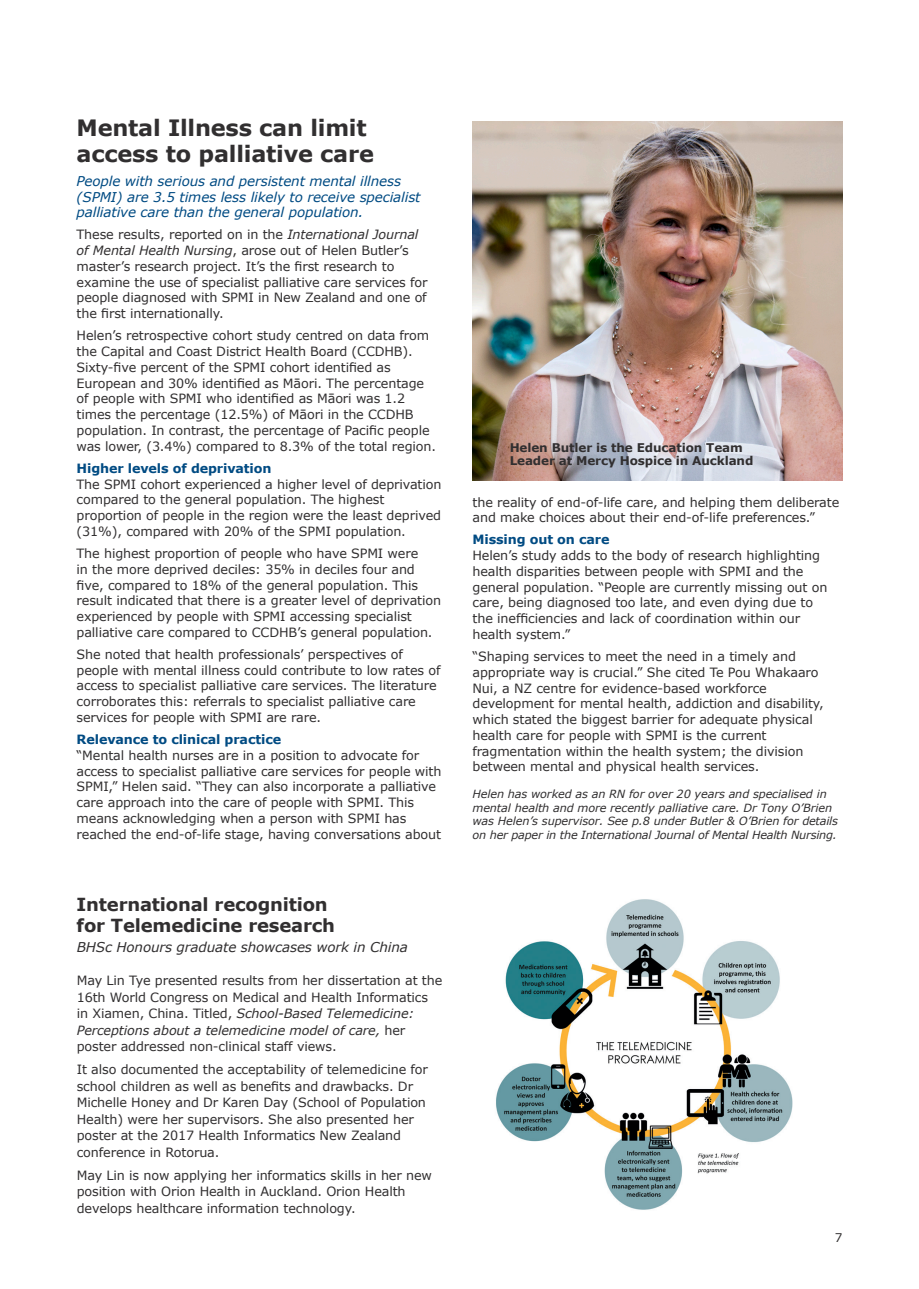
<style>
.page{position:relative;width:919px;height:1289px;background:#fff}
.page>*{position:absolute;margin:0;border:0;box-sizing:border-box;transform-origin:0 0}
.t1{font:700 22.5px/25.5px "Verdana";letter-spacing:-.01em;color:#312f30}
.publications-copy{font:700 18px/21px "Verdana";letter-spacing:-.01em;color:#312f30}
.t2{font:italic 13.5px/15.8px "Verdana";letter-spacing:-.01em;color:#004b83}
.publications-copy-2{font:italic 13.5px "Verdana";letter-spacing:-.01em;color:#312f30}
.t3{font:12.75px/15.8px "Verdana";letter-spacing:-.01em;color:#312f30}
.t4{font:700 12px/13.5px "Verdana";letter-spacing:-.01em;color:#312f30}
.publications-copy-3{font:12px "Verdana";color:#312f30}
.t5{font:italic 11.25px/13.5px "Verdana";letter-spacing:-.01em;color:#312f30}
.s1{font-style:italic}
.s2{font-weight:700;color:#004b83}
</style>
<div class="page">
<img style="left:472px;top:121px;width:370px;height:359px">
<img style="left:496px;top:899px;width:297px;height:311px">
<p class="t1" style="left:77px;top:115px;width:299px">Mental Illness can limit access to palliative care</p>
<p class="t2" style="left:77px;top:173px;width:345px">People with serious and persistent mental illness (SPMI) are 3.5 times less likely to receive specialist palliative care than the general population.</p>
<p class="t3" style="left:77px;top:227px;width:352px">These results, reported on in the <span class="s1">International Journal of Mental Health Nursing</span>, arose out of Helen Butler’s master’s research project. It’s the first research to examine the use of specialist palliative care services for people diagnosed with SPMI in New Zealand and one of the first internationally.</p>
<p class="t3" style="left:77px;top:328px;width:361px">Helen’s retrospective cohort study centred on data from the Capital and Coast District Health Board (CCDHB).<br>Sixty-five percent of the SPMI cohort identified as European and 30% identified as Māori. The percentage of people with SPMI who identified as Māori was 1.2 times the percentage (12.5%) of Māori in the CCDHB population. In contrast, the percentage of Pacific people was lower, (3.4%) compared to 8.3% of the total region.</p>
<p class="t3" style="left:77px;top:460px;width:366px"><span class="s2">Higher levels of deprivation<br></span>The SPMI cohort experienced a higher level of deprivation compared to the general population. The highest proportion of people in the region were the least deprived (31%), compared with 20% of the SPMI population.</p>
<p class="t3" style="left:77px;top:545px;width:366px">The highest proportion of people who have SPMI were<br>in the more deprived deciles: 35% in deciles four and five, compared to 18% of the general population. This result indicated that there is a greater level of deprivation experienced by people with SPMI accessing specialist palliative care compared to CCDHB’s general population.</p>
<p class="t3" style="left:77px;top:646px;width:365px">She noted that health professionals’ perspectives of people with mental illness could contribute to low rates of access to specialist palliative care services. The literature corroborates this: referrals to specialist palliative care services for people with SPMI are rare.</p>
<p class="t3" style="left:77px;top:731px;width:366px"><span class="s2">Relevance to clinical practice<br></span>“Mental health nurses are in a position to advocate for access to specialist palliative care services for people with SPMI,” Helen said. “They can also incorporate a palliative care approach into the care of people with SPMI. This means acknowledging when a person with SPMI has reached the end-of-life stage, having conversations about</p>
<p class="publications-copy" style="left:77px;top:893px;width:260px">International recognition for Telemedicine research</p>
<p class="publications-copy-2" style="left:77px;top:937px;width:332px">BHSc Honours graduate showcases work in China</p>
<p class="t3" style="left:77px;top:972px;width:367px;line-height:16.5px">May Lin Tye presented results from her dissertation at the 16th World Congress on Medical and Health Informatics in Xiamen, China. Titled, <span class="s1">School-Based Telemedicine:<br>Perceptions about a telemedicine model of care,</span> her poster addressed non-clinical staff views.</p>
<p class="t3" style="left:77px;top:1061px;width:353px;line-height:16.5px">It also documented the acceptability of telemedicine for school children as well as benefits and drawbacks. Dr Michelle Honey and Dr Karen Day (School of Population Health) were her supervisors. She also presented her poster at the 2017 Health Informatics New Zealand conference in Rotorua.</p>
<p class="t3" style="left:77px;top:1166px;width:357px;line-height:16.5px">May Lin is now applying her informatics skills in her new position with Orion Health in Auckland. Orion Health develops healthcare information technology.</p>
<p class="t4" style="left:509px;top:440px;width:245px">Helen Butler is the Education Team<br>Leader at Mercy Hospice in Auckland</p>
<p class="t3" style="left:472px;top:494px;width:368px">the reality of end-of-life care, and helping them deliberate and make choices about their end-of-life preferences.”</p>
<p class="t3" style="left:472px;top:531px;width:356px"><span class="s2">Missing out on care<br></span>Helen’s study adds to the body of research highlighting health disparities between people with SPMI and the general population. “People are currently missing out on care, being diagnosed too late, and even dying due to the inefficiencies and lack of coordination within our health system.”</p>
<p class="t3" style="left:472px;top:648px;width:353px">“Shaping services to meet the need in a timely and appropriate way is crucial.” She cited Te Pou Whakaaro Nui, a NZ centre for evidence-based workforce development for mental health, addiction and disability, which stated the biggest barrier for adequate physical health care for people with SPMI is the current fragmentation within the health system; the division between mental and physical health services.</p>
<p class="t5" style="left:472px;top:787px;width:367px">Helen has worked as an RN for over 20 years and specialised in mental health and more recently palliative care. Dr Tony O’Brien was Helen’s supervisor. See p.8 under Butler &amp; O’Brien for details on her paper in the International Journal of Mental Health Nursing.</p>
<p class="publications-copy-3" style="left:834px;top:1229px;width:9px">7</p>
</div>
